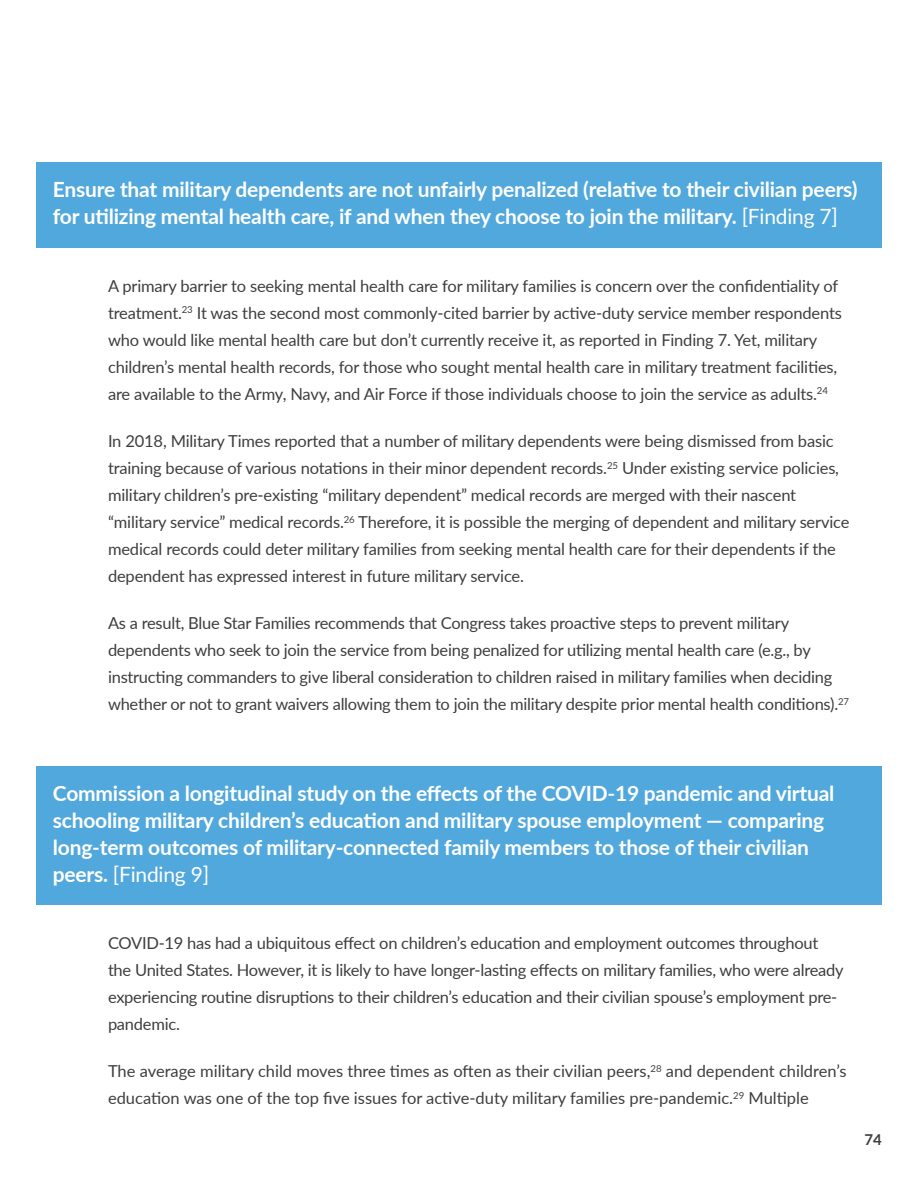
<style>
.page{position:relative;width:918px;height:1188px;background:#fff}
.page>*{position:absolute;margin:0;border:0;box-sizing:border-box;transform-origin:0 0}
.Body_Text{font:700 21px/27px "Lato";letter-spacing:-.01em;color:#fff}
.Body_Text-2{font:16.5px/27px "Lato";letter-spacing:-.01em;color:#3e3e3f}
.t1{font:700 15px "Lato";color:#3e3e3f}
.s1{font-weight:400}
</style>
<div class="page">
<div style="left:36px;top:162px;width:846px;height:85px;background:#51a8dd"></div>
<div style="left:36px;top:766px;width:846px;height:138px;background:#51a8dd"></div>
<p class="Body_Text" style="left:53px;top:175px;width:806px">Ensure that military dependents are not unfairly penalized (relative to their civilian peers) for utilizing mental health care, if and when they choose to join the military. <span class="s1">[Finding 7]</span></p>
<p class="Body_Text-2" style="left:108px;top:272px;width:735px">A primary barrier to seeking mental health care for military families is concern over the confidentiality of treatment.<sup>23</sup> It was the second most commonly-cited barrier by active-duty service member respondents who would like mental health care but don’t currently receive it, as reported in Finding 7. Yet, military children’s mental health records, for those who sought mental health care in military treatment facilities, are available to the Army, Navy, and Air Force if those individuals choose to join the service as adults.<sup>24</sup></p>
<p class="Body_Text-2" style="left:108px;top:427px;width:743px">In 2018, Military Times reported that a number of military dependents were being dismissed from basic training because of various notations in their minor dependent records.<sup>25</sup> Under existing service policies, military children’s pre-existing “military dependent” medical records are merged with their nascent “military service” medical records.<sup>26</sup> Therefore, it is possible the merging of dependent and military service medical records could deter military families from seeking mental health care for their dependents if the dependent has expressed interest in future military service.</p>
<p class="Body_Text-2" style="left:108px;top:609px;width:743px">As a result, Blue Star Families recommends that Congress takes proactive steps to prevent military dependents who seek to join the service from being penalized for utilizing mental health care (e.g., by instructing commanders to give liberal consideration to children raised in military families when deciding whether or not to grant waivers allowing them to join the military despite prior mental health conditions).<sup>27</sup></p>
<p class="Body_Text" style="left:53px;top:778px;width:783px">Commission a longitudinal study on the effects of the COVID-19 pandemic and virtual schooling military children’s education and military spouse employment — comparing long-term outcomes of military-connected family members to those of their civilian peers. <span class="s1">[Finding 9]</span></p>
<p class="Body_Text-2" style="left:108px;top:929px;width:737px">COVID-19 has had a ubiquitous effect on children’s education and employment outcomes throughout the United States. However, it is likely to have longer-lasting effects on military families, who were already experiencing routine disruptions to their children’s education and their civilian spouse’s employment pre&shy;pandemic.</p>
<p class="Body_Text-2" style="left:108px;top:1057px;width:740px">The average military child moves three times as often as their civilian peers,<sup>28</sup> and dependent children’s education was one of the top five issues for active-duty military families pre-pandemic.<sup>29</sup> Multiple</p>
<p class="t1" style="left:865px;top:1128px;width:19px">74</p>
</div>
